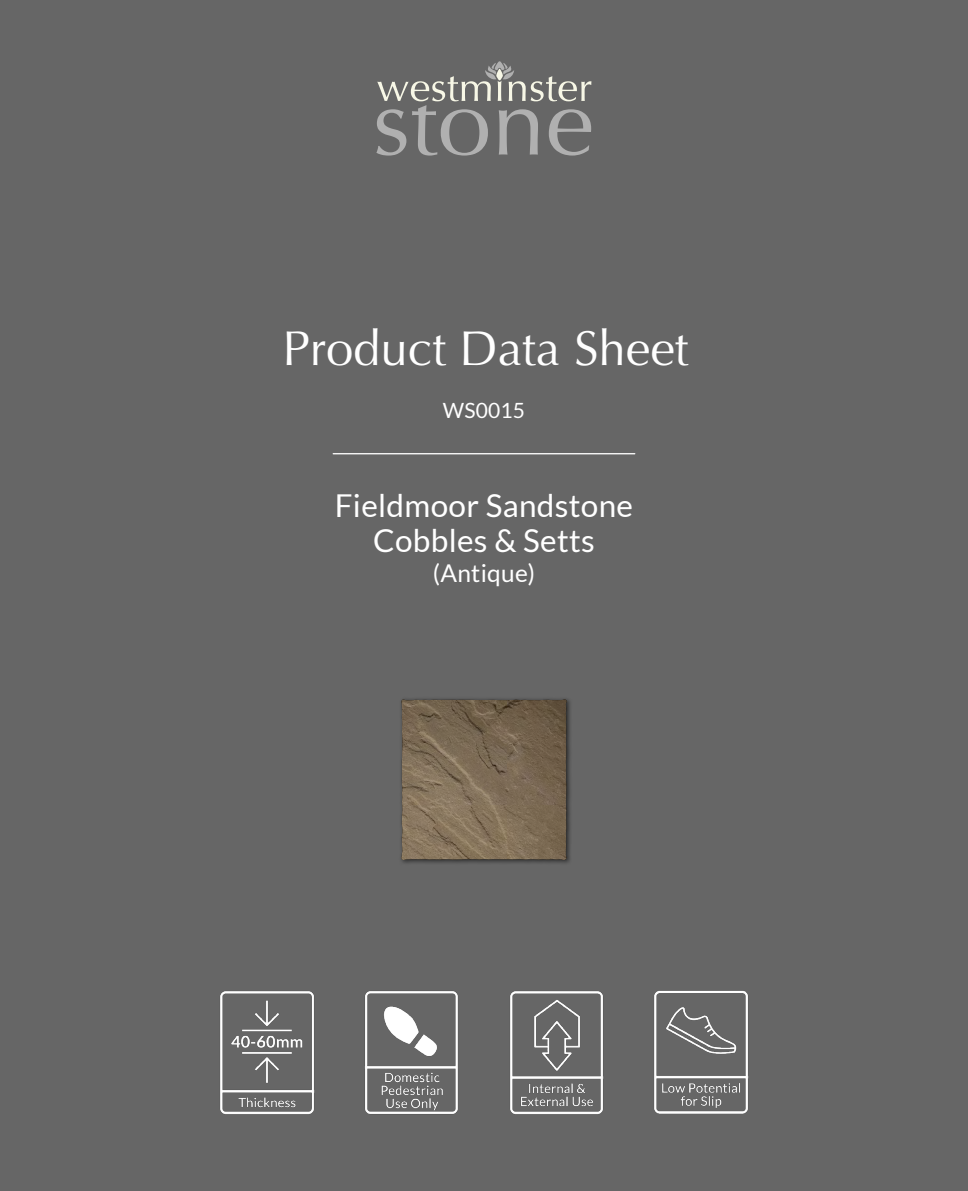
<style>
.page{position:relative;width:968px;height:1191px;background:#fff}
.page>*{position:absolute;margin:0;border:0;box-sizing:border-box;transform-origin:0 0}
.t1{font:49px "Optima";color:#fff}
.t2{font:31.5px/35px "Lato";letter-spacing:.01em;color:#fff;text-align:center}
.t3{font:24.5px "Lato";letter-spacing:.01em;color:#fff}
.t4{font:21px "Lato";letter-spacing:.01em;color:#fff}
</style>
<div class="page">
<div style="left:0;top:0;width:967px;height:1191px;background:#666"></div>
<hr style="left:333px;top:453px;width:301px;height:1px;background:#fff">
<div style="left:398px;top:696px;width:174px;height:170px;background:#000;opacity:.6"></div>
<svg style="left:561px;top:698px;width:6px;height:163px"></svg>
<img style="left:400px;top:698px;width:161px;height:163px">
<img style="left:220px;top:991px;width:94px;height:123px">
<img style="left:365px;top:991px;width:93px;height:123px">
<img style="left:510px;top:991px;width:93px;height:123px">
<img style="left:654px;top:990px;width:94px;height:124px">
<svg style="left:376px;top:61px;width:215px;height:95px"></svg>
<h1 class="t1" style="left:282px;top:320px;width:407px">Product Data Sheet</h1>
<p class="t4" style="left:443px;top:398px;width:84px">WS0015</p>
<p class="t2" style="left:335px;top:488px;width:300px">Fieldmoor Sandstone<br>Cobbles &amp; Setts</p>
<p class="t3" style="left:433px;top:559px;width:104px">(Antique)</p>
</div>
